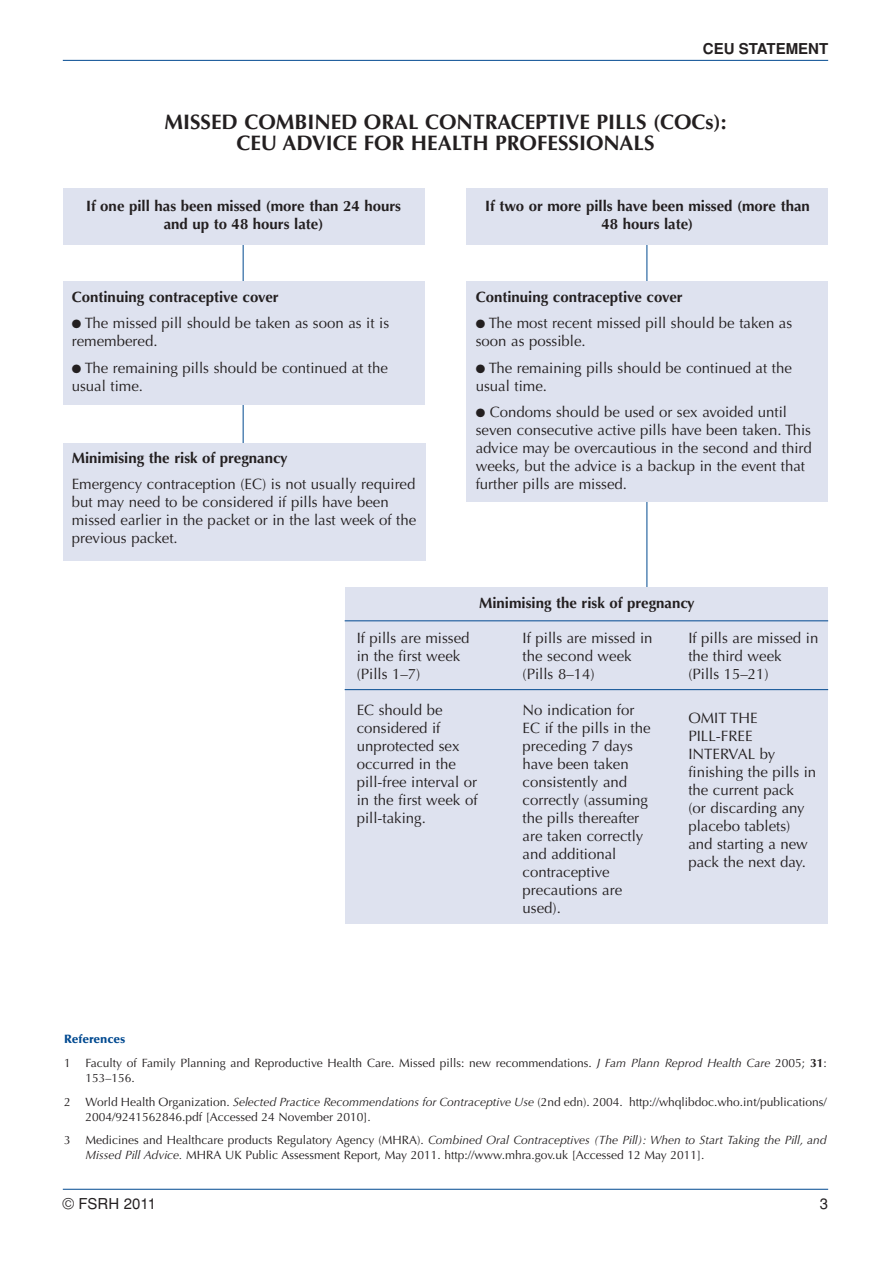
<style>
.page{position:relative;width:894px;height:1263px;background:#fff}
.page>*{position:absolute;margin:0;border:0;box-sizing:border-box;transform-origin:0 0}
.t1{font:700 21px/21px "Optima";color:#231f20;text-align:center}
.t2{font:15px/18px "Optima";color:#231f20}
.t3{font:700 15px/18px "Optima";color:#231f20;text-align:center}
.t4{font:700 15px "Helvetica";color:#231f20}
.t5{font:15px "Helvetica";color:#231f20}
.t6{font:12px/23.5px "Optima";color:#231f20}
.s1{font-weight:900;color:#014990}
.s2{font-style:italic}
.s3{font-weight:700}
</style>
<div class="page">
<hr style="left:243px;top:239px;width:1px;height:240px;background:#014990">
<hr style="left:647px;top:239px;width:1px;height:363px;background:#014990">
<hr style="left:63px;top:60px;width:765px;height:1px;background:#014990">
<hr style="left:63px;top:1189px;width:765px;height:1px;background:#014990">
<div style="left:63px;top:188px;width:361px;height:57px;background:#dee2ef"></div>
<div style="left:467px;top:188px;width:361px;height:57px;background:#dee2ef"></div>
<div style="left:63px;top:281px;width:361px;height:124px;background:#dee2ef"></div>
<div style="left:467px;top:281px;width:361px;height:221px;background:#dee2ef"></div>
<div style="left:346px;top:588px;width:482px;height:336px;background:#dee2ef"></div>
<div style="left:63px;top:443px;width:363px;height:118px;background:#dee2ef"></div>
<hr style="left:345px;top:620px;width:483px;height:1px;background:#014990">
<hr style="left:345px;top:689px;width:483px;height:1px;background:#014990">
<p class="t4" style="left:703px;top:43px;width:127px">CEU STATEMENT</p>
<h1 class="t1" style="left:164px;top:113px;width:564px">MISSED COMBINED ORAL CONTRACEPTIVE PILLS (COCs):<br>CEU ADVICE FOR HEALTH PROFESSIONALS</h1>
<p class="t3" style="left:86px;top:198px;width:317px">If one pill has been missed (more than 24 hours and up to 48 hours late)</p>
<p class="t3" style="left:485px;top:198px;width:326px">If two or more pills have been missed (more than<br>48 hours late)</p>
<p class="t3" style="left:72px;top:289px;width:208px">Continuing contraceptive cover</p>
<p class="t2" style="left:72px;top:316px;width:319px">● The missed pill should be taken as soon as it is remembered.</p>
<p class="t2" style="left:72px;top:360px;width:318px">● The remaining pills should be continued at the usual time.</p>
<p class="t3" style="left:72px;top:450px;width:217px">Minimising the risk of pregnancy</p>
<p class="t2" style="left:72px;top:477px;width:346px">Emergency contraception (EC) is not usually required but may need to be considered if pills have been missed earlier in the packet or in the last week of the previous packet.</p>
<p class="t3" style="left:476px;top:289px;width:208px">Continuing contraceptive cover</p>
<p class="t2" style="left:476px;top:316px;width:318px">● The most recent missed pill should be taken as soon as possible.</p>
<p class="t2" style="left:476px;top:360px;width:318px">● The remaining pills should be continued at the usual time.</p>
<p class="t2" style="left:476px;top:405px;width:338px">● Condoms should be used or sex avoided until seven consecutive active pills have been taken. This advice may be overcautious in the second and third weeks, but the advice is a backup in the event that further pills are missed.</p>
<p class="t3" style="left:479px;top:595px;width:217px">Minimising the risk of pregnancy</p>
<p class="t2" style="left:357px;top:630px;width:114px">If pills are missed in the first week (Pills 1–7)</p>
<p class="t2" style="left:357px;top:702px;width:122px">EC should be considered if unprotected sex occurred in the pill-free interval or in the first week of pill-taking.</p>
<p class="t2" style="left:523px;top:630px;width:132px">If pills are missed in the second week (Pills 8–14)</p>
<p class="t2" style="left:523px;top:702px;width:129px">No indication for<br>EC if the pills in the preceding 7 days have been taken consistently and correctly (assuming the pills thereafter are taken correctly and additional contraceptive precautions are used).</p>
<p class="t2" style="left:688px;top:630px;width:132px">If pills are missed in the third week<br>(Pills 15–21)</p>
<p class="t2" style="left:688px;top:711px;width:129px">OMIT THE<br>PILL-FREE<br>INTERVAL by finishing the pills in the current pack<br>(or discarding any placebo tablets) and starting a new pack the next day.</p>
<p class="t6" style="left:64px;top:1029px;width:764px"><span class="s1">References<br></span>1 Faculty of Family Planning and Reproductive Health Care. Missed pills: new recommendations. <span class="s2">J Fam Plann Reprod Health Care</span> 2005; <span class="s3">31</span>:</p>
<p class="t6" style="left:64px;top:1067px;width:764px;text-indent:21px">153–156.<br>2 World Health Organization. <span class="s2">Selected Practice Recommendations for Contraceptive Use</span> (2nd edn). 2004. http://whqlibdoc.who.int/publications/</p>
<p class="t6" style="left:64px;top:1106px;width:764px;text-indent:21px">2004/9241562846.pdf [Accessed 24 November 2010].<br>3 Medicines and Healthcare products Regulatory Agency (MHRA). <span class="s2">Combined Oral Contraceptives (The Pill): When to Start Taking the Pill, and</span></p>
<p class="t6" style="left:86px;top:1144px;width:621px"><span class="s2">Missed Pill Advice.</span> MHRA UK Public Assessment Report, May 2011. http://www.mhra.gov.uk [Accessed 12 May 2011].</p>
<p class="t5" style="left:63px;top:1199px;width:95px">© FSRH 2011</p>
<p class="t5" style="left:820px;top:1199px;width:10px">3</p>
</div>
